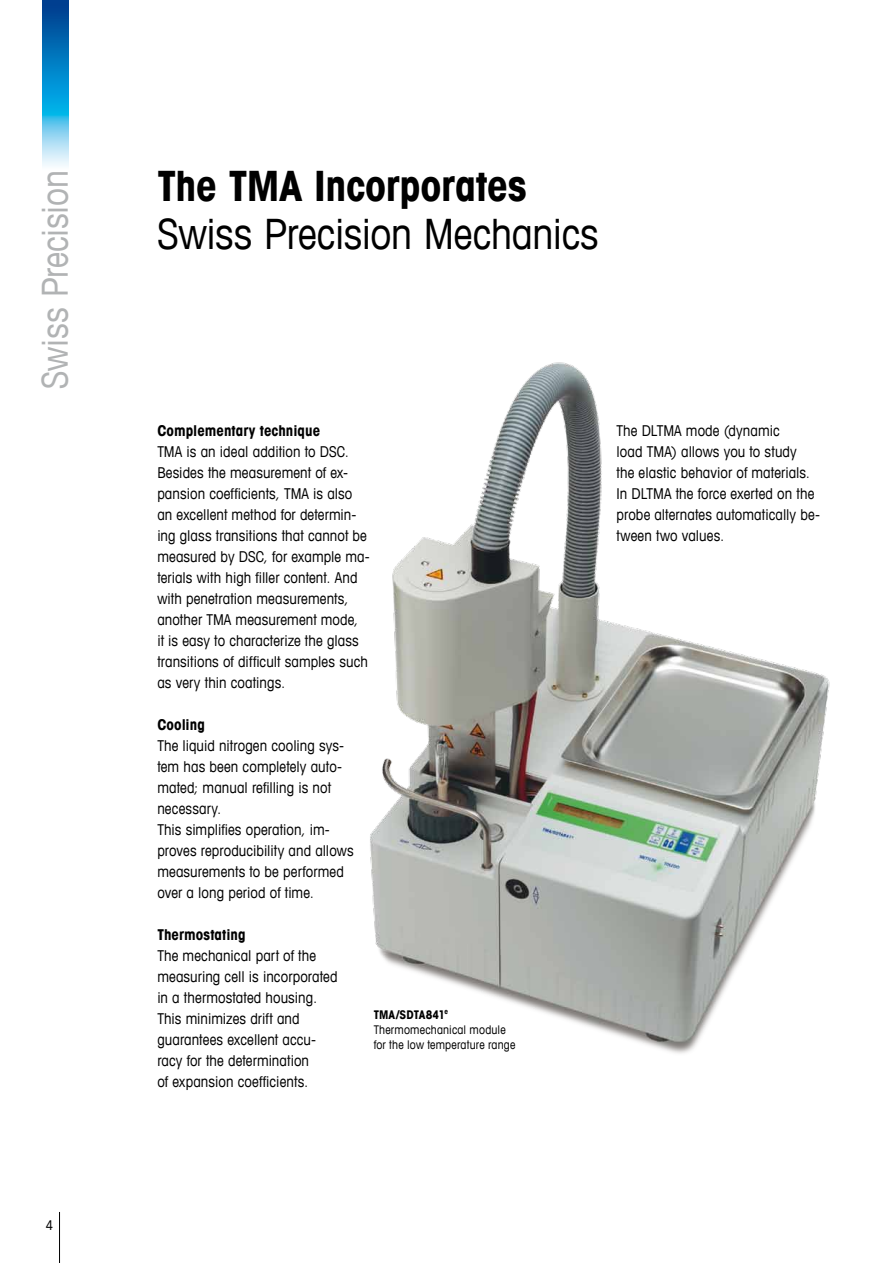
<style>
.page{position:relative;width:893px;height:1263px;background:#fff}
.page>*{position:absolute;margin:0;border:0;box-sizing:border-box;transform-origin:0 0}
.t1{font:condensed 42px "Avant Garde Com";letter-spacing:-.01em;color:#000}
.t2{font:700 condensed 42px "Avant Garde Com";letter-spacing:-.005em;color:#000}
.t3{font:condensed 36px "Avant Garde Com";letter-spacing:-.01em;color:#b1b3b4}
.t4{font:condensed 15px/21px "Avant Garde Com";letter-spacing:.005em;color:#000}
.t5{font:700 condensed 15px "Avant Garde Com";color:#000}
.t6{font:condensed 13.5px "Avant Garde Com";color:#000}
.t7{font:condensed 12px/15px "Avant Garde Com";letter-spacing:.015em;color:#000}
.s1{font-weight:700}
</style>
<div class="page">
<hr style="left:59px;top:1212px;width:1px;height:51px;background:#000">
<img style="left:43px;top:0;width:25px;height:166px">
<img style="left:370px;top:362px;width:460px;height:692px">
<h2 class="t3" style="left:33px;top:389px;width:220px;rotate:-90deg">Swiss Precision</h2>
<h1 class="t2" style="left:157px;top:158px;width:371px">The TMA Incorporates</h1>
<h1 class="t1" style="left:157px;top:207px;width:443px">Swiss Precision Mechanics</h1>
<p class="t5" style="left:157px;top:421px;width:164px">Complementary technique</p>
<p class="t4" style="left:157px;top:441px;width:214px">TMA is an ideal addition to DSC.<br>Besides the measurement of ex&shy;pansion coefficients, TMA is also an excellent method for determin&shy;ing glass transitions that cannot be measured by DSC, for example ma&shy;terials with high filler content. And with penetration measurements, another TMA measurement mode,<br>it is easy to characterize the glass transitions of difficult samples such as very thin coatings.</p>
<p class="t5" style="left:157px;top:715px;width:49px">Cooling</p>
<p class="t4" style="left:157px;top:735px;width:198px">The liquid nitrogen cooling sys&shy;tem has been completely auto&shy;mated; manual refilling is not necessary.<br>This simplifies operation, im&shy;proves reproducibility and allows measurements to be performed over a long period of time.</p>
<p class="t5" style="left:157px;top:925px;width:90px">Thermostating</p>
<p class="t4" style="left:157px;top:945px;width:182px">The mechanical part of the measuring cell is incorporated in a thermostated housing.<br>This minimizes drift and guarantees excellent accu&shy;racy for the determination<br>of expansion coefficients.</p>
<p class="t7" style="left:374px;top:1007px;width:143px"><span class="s1">TMA/SDTA841</span><sup>e<br></sup>Thermomechanical module for the low temperature range</p>
<p class="t4" style="left:617px;top:420px;width:205px">The DLTMA mode (dynamic<br>load TMA) allows you to study<br>the elastic behavior of materials.<br>In DLTMA the force exerted on the probe alternates automatically be&shy;tween two values.</p>
<p class="t6" style="left:46px;top:1217px;width:9px">4</p>
</div>
